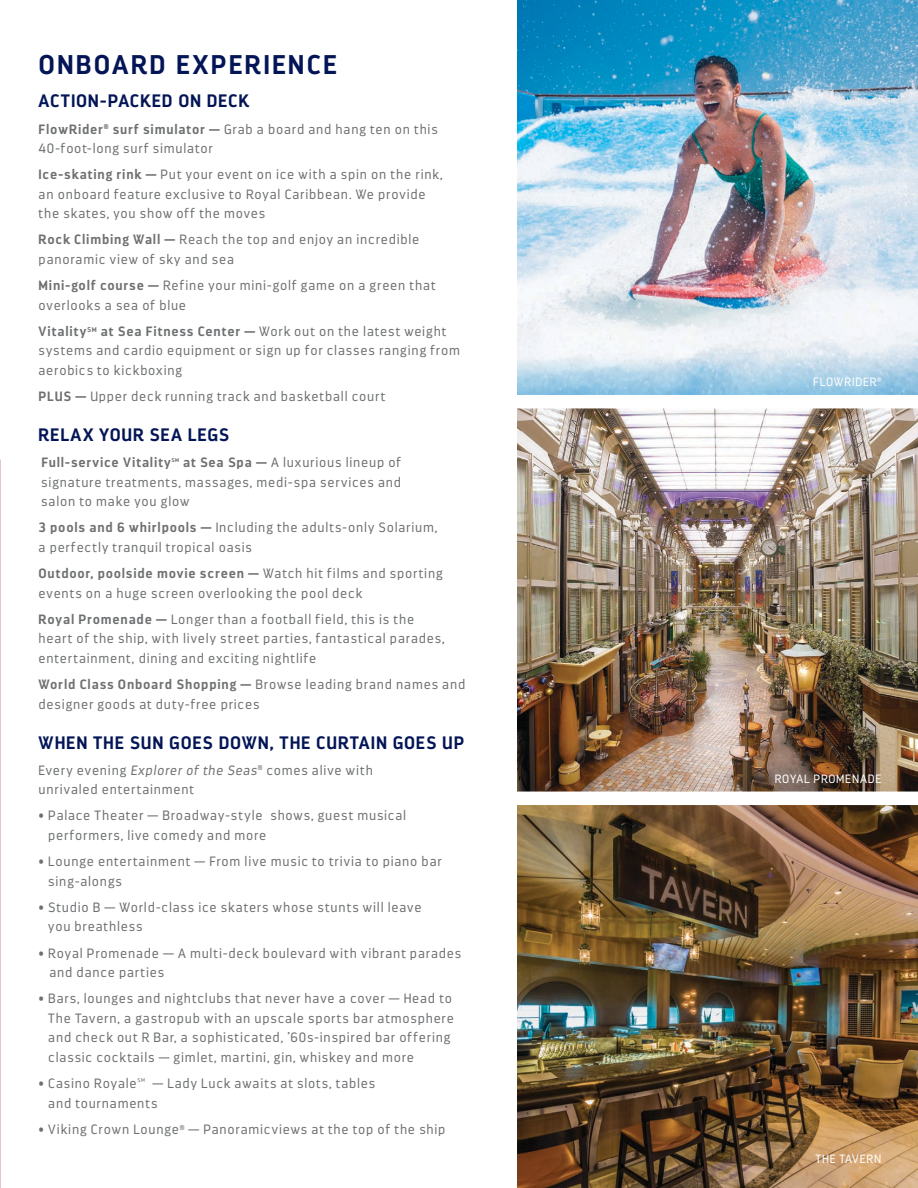
<style>
.page{position:relative;width:918px;height:1188px;background:#fff}
.page>*{position:absolute;margin:0;border:0;box-sizing:border-box;transform-origin:0 0}
.t1{font:700 27px "Darwin";letter-spacing:.08em;color:#031556}
.t2{font:700 18px "Darwin";letter-spacing:.045em;color:#031556}
.t3{font:300 13.5px/19.5px "Darwin";letter-spacing:.06em;color:#6d6f71}
.t4{font:700 13.5px "Darwin";letter-spacing:.06em;color:#6d6f71}
.t5{font:300 12px "Darwin";letter-spacing:.065em;color:#fff}
.t6{font:700 5.55px "Darwin";color:#6d6f71}
.t7{font:300 5.55px "Darwin";color:#6d6f71}
.s1{font-weight:700}
.s2{font-style:italic}
</style>
<div class="page">
<img style="left:517px;top:0;width:401px;height:1188px">
<svg style="left:517px;top:357px;width:401px;height:38px;background:#aed2e8"></svg>
<div style="left:511px;top:792px;width:407px;height:13px;background:#fff"></div>
<div style="left:511px;top:395px;width:407px;height:13px;background:#fff"></div>
<h1 class="t1" style="left:39px;top:48px;width:300px">ONBOARD EXPERIENCE</h1>
<h2 class="t2" style="left:39px;top:90px;width:212px">ACTION-PACKED ON DECK</h2>
<p class="t3" style="left:39px;top:119px;width:401px"><span class="s1">FlowRider</span><sup>®</sup> <span class="s1">surf simulator —</span> Grab a board and hang ten on this<br>40-foot-long surf simulator</p>
<p class="t3" style="left:39px;top:165px;width:406px"><span class="s1">Ice-skating rink —</span> Put your event on ice with a spin on the rink, an onboard feature exclusive to Royal Caribbean. We provide the skates, you show off the moves</p>
<p class="t3" style="left:39px;top:230px;width:382px"><span class="s1">Rock Climbing Wall —</span> Reach the top and enjoy an incredible panoramic view of sky and sea</p>
<p class="t3" style="left:39px;top:276px;width:398px"><span class="s1">Mini-golf course —</span> Refine your mini-golf game on a green that overlooks a sea of blue</p>
<p class="t3" style="left:39px;top:322px;width:423px"><span class="s1">Vitality</span><sup>SM</sup> <span class="s1">at Sea Fitness Center —</span> Work out on the latest weight systems and cardio equipment or sign up for classes ranging from aerobics to kickboxing</p>
<p class="t3" style="left:39px;top:387px;width:348px"><span class="s1">PLUS —</span> Upper deck running track and basketball court</p>
<h2 class="t2" style="left:39px;top:424px;width:192px">RELAX YOUR SEA LEGS</h2>
<p class="t4" style="left:41px;top:454px;width:131px">Full-service Vitality</p>
<p class="t6" style="left:172px;top:457px;width:9px">SM</p>
<p class="t3" style="left:41px;top:453px;width:361px;text-align:justify;text-indent:142px"><span class="s1">at Sea Spa —</span> A luxurious lineup of signature treatments, massages, medi-spa services and salon to make you glow</p>
<p class="t3" style="left:39px;top:518px;width:400px"><span class="s1">3 pools and 6 whirlpools —</span> Including the adults-only Solarium, a perfectly tranquil tropical oasis</p>
<p class="t3" style="left:39px;top:564px;width:406px"><span class="s1">Outdoor, poolside movie screen —</span> Watch hit films and sporting events on a huge screen overlooking the pool deck</p>
<p class="t3" style="left:39px;top:610px;width:408px"><span class="s1">Royal Promenade —</span> Longer than a football field, this is the heart of the ship, with lively street parties, fantastical parades, entertainment, dining and exciting nightlife</p>
<p class="t3" style="left:39px;top:675px;width:428px"><span class="s1">World Class Onboard Shopping —</span> Browse leading brand names and designer goods at duty-free prices</p>
<h2 class="t2" style="left:39px;top:731px;width:427px">WHEN THE SUN GOES DOWN, THE CURTAIN GOES UP</h2>
<p class="t3" style="left:39px;top:760px;width:336px">Every evening <span class="s2">Explorer of the Seas</span><sup>®</sup> comes alive with unrivaled entertainment</p>
<p class="t3" style="left:48px;top:806px;width:359px;text-indent:-10px">• Palace Theater — Broadway-style shows, guest musical performers, live comedy and more</p>
<p class="t3" style="left:48px;top:852px;width:395px;text-indent:-10px">• Lounge entertainment — From live music to trivia to piano bar sing-alongs</p>
<p class="t3" style="left:48px;top:898px;width:375px;text-indent:-10px">• Studio B — World-class ice skaters whose stunts will leave you breathless</p>
<p class="t3" style="left:50px;top:943px;width:413px;text-indent:-11px">• Royal Promenade — A multi-deck boulevard with vibrant parades and dance parties</p>
<p class="t3" style="left:48px;top:989px;width:407px;text-indent:-10px">• Bars, lounges and nightclubs that never have a cover — Head to The Tavern, a gastropub with an upscale sports bar atmosphere and check out R Bar, a sophisticated, ’60s-inspired bar offering classic cocktails — gimlet, martini, gin, whiskey and more</p>
<p class="t3" style="left:39px;top:1074px;width:100px">• Casino Royale</p>
<p class="t7" style="left:138px;top:1076px;width:9px">SM</p>
<p class="t3" style="left:48px;top:1074px;width:328px;text-indent:104px">— Lady Luck awaits at slots, tables and tournaments</p>
<p class="t3" style="left:39px;top:1120px;width:408px">• Viking Crown Lounge<sup>®</sup> — Panoramicviews at the top of the ship</p>
<p class="t5" style="left:813px;top:375px;width:70px">FLOWRIDER<sup>®</sup></p>
<p class="t5" style="left:775px;top:771px;width:108px">ROYAL PROMENADE</p>
<p class="t5" style="left:815px;top:1151px;width:68px">THE TAVERN</p>
</div>
